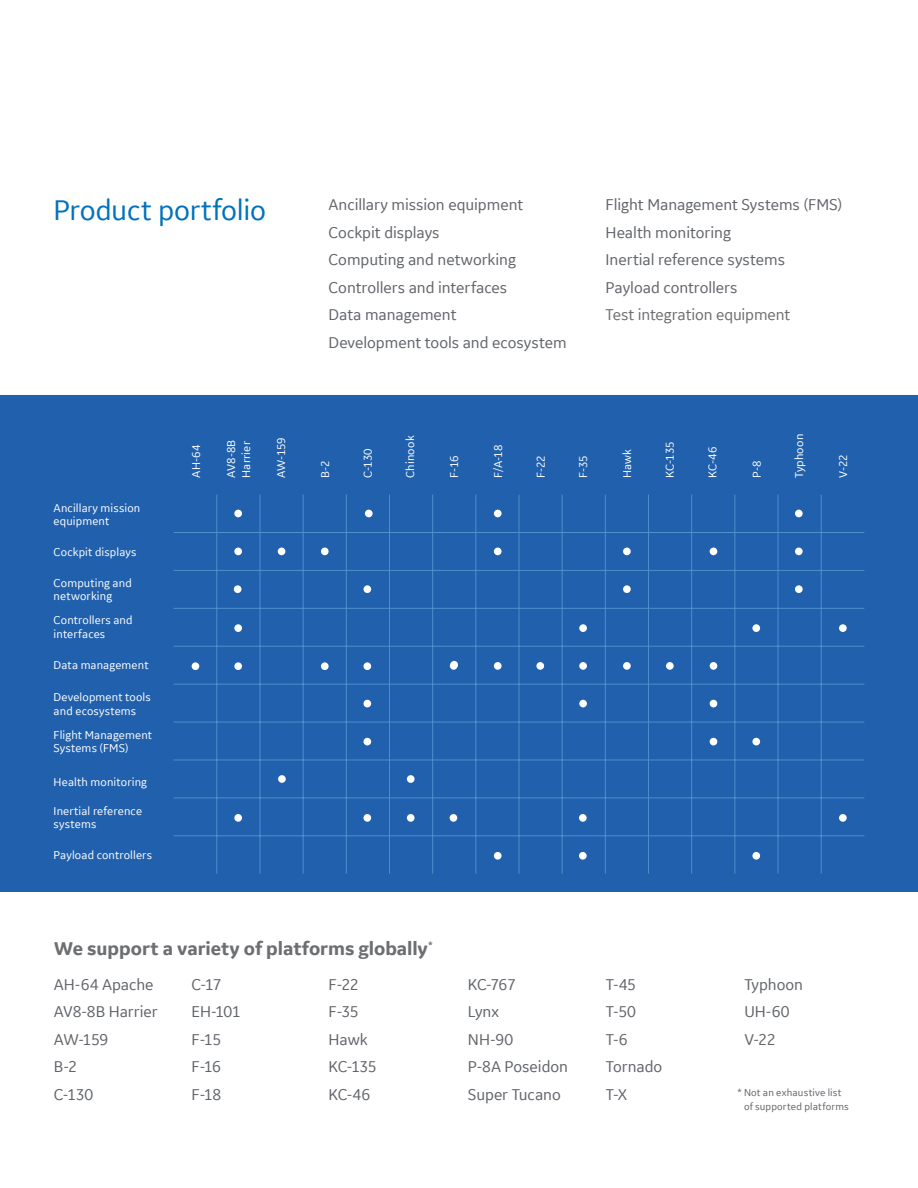
<style>
.page{position:relative;width:918px;height:1188px;background:#fff}
.page>*{position:absolute;margin:0;border:0;box-sizing:border-box;transform-origin:0 0}
.t1{font:30px "GE Inspira Sans";letter-spacing:-.01em;color:#0072bc}
.t2{font:700 19.5px "GE Inspira Sans";color:#6d6e71}
.t3{font:16.5px/27.5px "GE Inspira Sans";letter-spacing:-.005em;color:#61646a}
.t4{font:16.5px "GE Inspira Sans";letter-spacing:-.01em;color:#6d6e71}
.t5{font:16.5px/27.5px "GE Inspira Sans";letter-spacing:-.025em;color:#61646a}
.t6{font:12px/13.5px "GE Inspira Sans";letter-spacing:.01em;color:#fff}
.t7{font:10.5px/13.5px "GE Inspira Sans";letter-spacing:.015em;color:#61646a}
</style>
<div class="page">
<div style="left:0;top:395px;width:918px;height:496px;background:#2060ad"></div>
<hr style="left:174px;top:835px;width:690px;height:1px;background:#4d8fcc">
<hr style="left:174px;top:798px;width:690px;height:1px;background:#4d8fcc">
<hr style="left:174px;top:760px;width:690px;height:1px;background:#4d8fcc">
<hr style="left:174px;top:722px;width:690px;height:1px;background:#4d8fcc">
<hr style="left:174px;top:684px;width:690px;height:1px;background:#4d8fcc">
<hr style="left:174px;top:646px;width:690px;height:1px;background:#4d8fcc">
<hr style="left:174px;top:608px;width:690px;height:1px;background:#4d8fcc">
<hr style="left:174px;top:570px;width:690px;height:1px;background:#4d8fcc">
<hr style="left:174px;top:532px;width:690px;height:1px;background:#4d8fcc">
<hr style="left:821px;top:495px;width:1px;height:379px;background:#4d8fcc">
<hr style="left:778px;top:495px;width:1px;height:379px;background:#4d8fcc">
<hr style="left:734px;top:495px;width:1px;height:379px;background:#4d8fcc">
<hr style="left:691px;top:495px;width:1px;height:379px;background:#4d8fcc">
<hr style="left:648px;top:495px;width:1px;height:379px;background:#4d8fcc">
<hr style="left:605px;top:495px;width:1px;height:379px;background:#4d8fcc">
<hr style="left:562px;top:495px;width:1px;height:379px;background:#4d8fcc">
<hr style="left:519px;top:495px;width:1px;height:379px;background:#4d8fcc">
<hr style="left:475px;top:495px;width:1px;height:379px;background:#4d8fcc">
<hr style="left:432px;top:495px;width:1px;height:379px;background:#4d8fcc">
<hr style="left:389px;top:495px;width:1px;height:379px;background:#4d8fcc">
<hr style="left:346px;top:495px;width:1px;height:379px;background:#4d8fcc">
<hr style="left:303px;top:495px;width:1px;height:379px;background:#4d8fcc">
<hr style="left:260px;top:495px;width:1px;height:379px;background:#4d8fcc">
<hr style="left:216px;top:495px;width:1px;height:379px;background:#4d8fcc">
<div style="left:192px;top:662px;width:7px;height:8px;background:#fff;border-radius:50%"></div>
<div style="left:234px;top:510px;width:8px;height:7px;background:#fff;border-radius:50%"></div>
<div style="left:234px;top:548px;width:8px;height:7px;background:#fff;border-radius:50%"></div>
<div style="left:278px;top:548px;width:7px;height:7px;background:#fff;border-radius:50%"></div>
<div style="left:321px;top:548px;width:8px;height:7px;background:#fff;border-radius:50%"></div>
<div style="left:494px;top:548px;width:8px;height:7px;background:#fff;border-radius:50%"></div>
<div style="left:623px;top:548px;width:8px;height:7px;background:#fff;border-radius:50%"></div>
<div style="left:710px;top:548px;width:7px;height:7px;background:#fff;border-radius:50%"></div>
<div style="left:795px;top:548px;width:8px;height:7px;background:#fff;border-radius:50%"></div>
<div style="left:494px;top:510px;width:8px;height:7px;background:#fff;border-radius:50%"></div>
<div style="left:365px;top:510px;width:8px;height:7px;background:#fff;border-radius:50%"></div>
<div style="left:795px;top:510px;width:8px;height:7px;background:#fff;border-radius:50%"></div>
<div style="left:234px;top:585px;width:8px;height:8px;background:#fff;border-radius:50%"></div>
<div style="left:363px;top:585px;width:8px;height:8px;background:#fff;border-radius:50%"></div>
<div style="left:623px;top:585px;width:8px;height:8px;background:#fff;border-radius:50%"></div>
<div style="left:795px;top:585px;width:8px;height:8px;background:#fff;border-radius:50%"></div>
<div style="left:234px;top:624px;width:8px;height:8px;background:#fff;border-radius:50%"></div>
<div style="left:579px;top:624px;width:8px;height:8px;background:#fff;border-radius:50%"></div>
<div style="left:752px;top:624px;width:8px;height:8px;background:#fff;border-radius:50%"></div>
<div style="left:752px;top:738px;width:8px;height:7px;background:#fff;border-radius:50%"></div>
<div style="left:752px;top:852px;width:8px;height:8px;background:#fff;border-radius:50%"></div>
<div style="left:839px;top:624px;width:8px;height:8px;background:#fff;border-radius:50%"></div>
<div style="left:839px;top:814px;width:8px;height:8px;background:#fff;border-radius:50%"></div>
<div style="left:234px;top:662px;width:8px;height:8px;background:#fff;border-radius:50%"></div>
<div style="left:278px;top:775px;width:8px;height:8px;background:#fff;border-radius:50%"></div>
<div style="left:407px;top:775px;width:8px;height:8px;background:#fff;border-radius:50%"></div>
<div style="left:321px;top:662px;width:8px;height:8px;background:#fff;border-radius:50%"></div>
<div style="left:363px;top:662px;width:8px;height:8px;background:#fff;border-radius:50%"></div>
<div style="left:363px;top:700px;width:8px;height:7px;background:#fff;border-radius:50%"></div>
<div style="left:363px;top:738px;width:8px;height:7px;background:#fff;border-radius:50%"></div>
<div style="left:450px;top:662px;width:8px;height:8px;background:#fff;border-radius:50%"></div>
<div style="left:494px;top:662px;width:8px;height:8px;background:#fff;border-radius:50%"></div>
<div style="left:494px;top:852px;width:8px;height:8px;background:#fff;border-radius:50%"></div>
<div style="left:536px;top:662px;width:8px;height:8px;background:#fff;border-radius:50%"></div>
<div style="left:579px;top:662px;width:8px;height:8px;background:#fff;border-radius:50%"></div>
<div style="left:579px;top:700px;width:8px;height:7px;background:#fff;border-radius:50%"></div>
<div style="left:623px;top:662px;width:8px;height:8px;background:#fff;border-radius:50%"></div>
<div style="left:666px;top:662px;width:8px;height:8px;background:#fff;border-radius:50%"></div>
<div style="left:710px;top:662px;width:7px;height:8px;background:#fff;border-radius:50%"></div>
<div style="left:710px;top:700px;width:7px;height:7px;background:#fff;border-radius:50%"></div>
<div style="left:710px;top:738px;width:7px;height:7px;background:#fff;border-radius:50%"></div>
<div style="left:234px;top:814px;width:8px;height:8px;background:#fff;border-radius:50%"></div>
<div style="left:363px;top:814px;width:8px;height:8px;background:#fff;border-radius:50%"></div>
<div style="left:407px;top:814px;width:8px;height:8px;background:#fff;border-radius:50%"></div>
<div style="left:450px;top:814px;width:7px;height:8px;background:#fff;border-radius:50%"></div>
<div style="left:579px;top:814px;width:8px;height:8px;background:#fff;border-radius:50%"></div>
<div style="left:579px;top:852px;width:8px;height:8px;background:#fff;border-radius:50%"></div>
<h1 class="t1" style="left:54px;top:192px;width:214px">Product portfolio</h1>
<p class="t6" style="left:54px;top:500px;width:88px">Ancillary mission equipment</p>
<p class="t6" style="left:54px;top:545px;width:84px">Cockpit displays</p>
<p class="t6" style="left:54px;top:576px;width:80px">Computing and networking</p>
<p class="t6" style="left:54px;top:613px;width:81px">Controllers and interfaces</p>
<p class="t6" style="left:54px;top:658px;width:96px">Data management</p>
<p class="t6" style="left:54px;top:690px;width:99px">Development tools and ecosystems</p>
<p class="t6" style="left:54px;top:728px;width:100px">Flight Management<br>Systems (FMS)</p>
<p class="t6" style="left:54px;top:775px;width:95px">Health monitoring</p>
<p class="t6" style="left:54px;top:804px;width:90px">Inertial reference systems</p>
<p class="t6" style="left:54px;top:848px;width:100px">Payload controllers</p>
<p class="t6" style="left:189px;top:478px;width:35px;rotate:-90deg">AH-64</p>
<p class="t6" style="left:223px;top:478px;width:40px;line-height:15px;rotate:-90deg">AV8-8B<br>Harrier</p>
<p class="t6" style="left:274px;top:478px;width:42px;rotate:-90deg">AW-159</p>
<p class="t3" style="left:329px;top:191px;width:240px">Ancillary mission equipment<br>Cockpit displays<br>Computing and networking<br>Controllers and interfaces<br>Data management<br>Development tools and ecosystem</p>
<p class="t3" style="left:606px;top:191px;width:238px">Flight Management Systems (FMS)<br>Health monitoring<br>Inertial reference systems<br>Payload controllers</p>
<p class="t4" style="left:606px;top:305px;width:186px">Test integration equipment</p>
<p class="t6" style="left:318px;top:478px;width:19px;rotate:-90deg">B-2</p>
<p class="t6" style="left:361px;top:478px;width:31px;rotate:-90deg">C-130</p>
<p class="t6" style="left:403px;top:478px;width:44px;rotate:-90deg">Chinook</p>
<p class="t6" style="left:447px;top:478px;width:23px;rotate:-90deg">F-16</p>
<p class="t6" style="left:491px;top:478px;width:34px;rotate:-90deg">F/A-18</p>
<p class="t6" style="left:534px;top:478px;width:24px;rotate:-90deg">F-22</p>
<p class="t6" style="left:576px;top:478px;width:24px;rotate:-90deg">F-35</p>
<p class="t6" style="left:620px;top:478px;width:30px;rotate:-90deg">Hawk</p>
<p class="t6" style="left:663px;top:478px;width:37px;rotate:-90deg">KC-135</p>
<p class="t6" style="left:705px;top:478px;width:32px;rotate:-90deg">KC-46</p>
<p class="t6" style="left:750px;top:478px;width:19px;rotate:-90deg">P-8</p>
<p class="t6" style="left:792px;top:478px;width:45px;rotate:-90deg">Typhoon</p>
<p class="t6" style="left:836px;top:478px;width:25px;rotate:-90deg">V-22</p>
<p class="t2" style="left:54px;top:937px;width:380px">We support a variety of platforms globally<sup>*</sup></p>
<p class="t3" style="left:54px;top:970px;width:105px">AH-64 Apache<br>AV8-8B Harrier<br>AW-159<br>B-2<br>C-130</p>
<p class="t5" style="left:192px;top:970px;width:51px">C-17<br>EH-101<br>F-15<br>F-16<br>F-18</p>
<p class="t3" style="left:329px;top:970px;width:50px">F-22<br>F-35<br>Hawk<br>KC-135<br>KC-46</p>
<p class="t3" style="left:468px;top:970px;width:102px">KC-767<br>Lynx<br>NH-90<br>P-8A Poseidon<br>Super Tucano</p>
<p class="t3" style="left:606px;top:970px;width:58px">T-45<br>T-50<br>T-6<br>Tornado<br>T-X</p>
<p class="t3" style="left:744px;top:970px;width:60px">Typhoon<br>UH-60<br>V-22</p>
<p class="t7" style="left:744px;top:1086px;width:106px;text-indent:-6px">* Not an exhaustive list of supported platforms</p>
</div>
